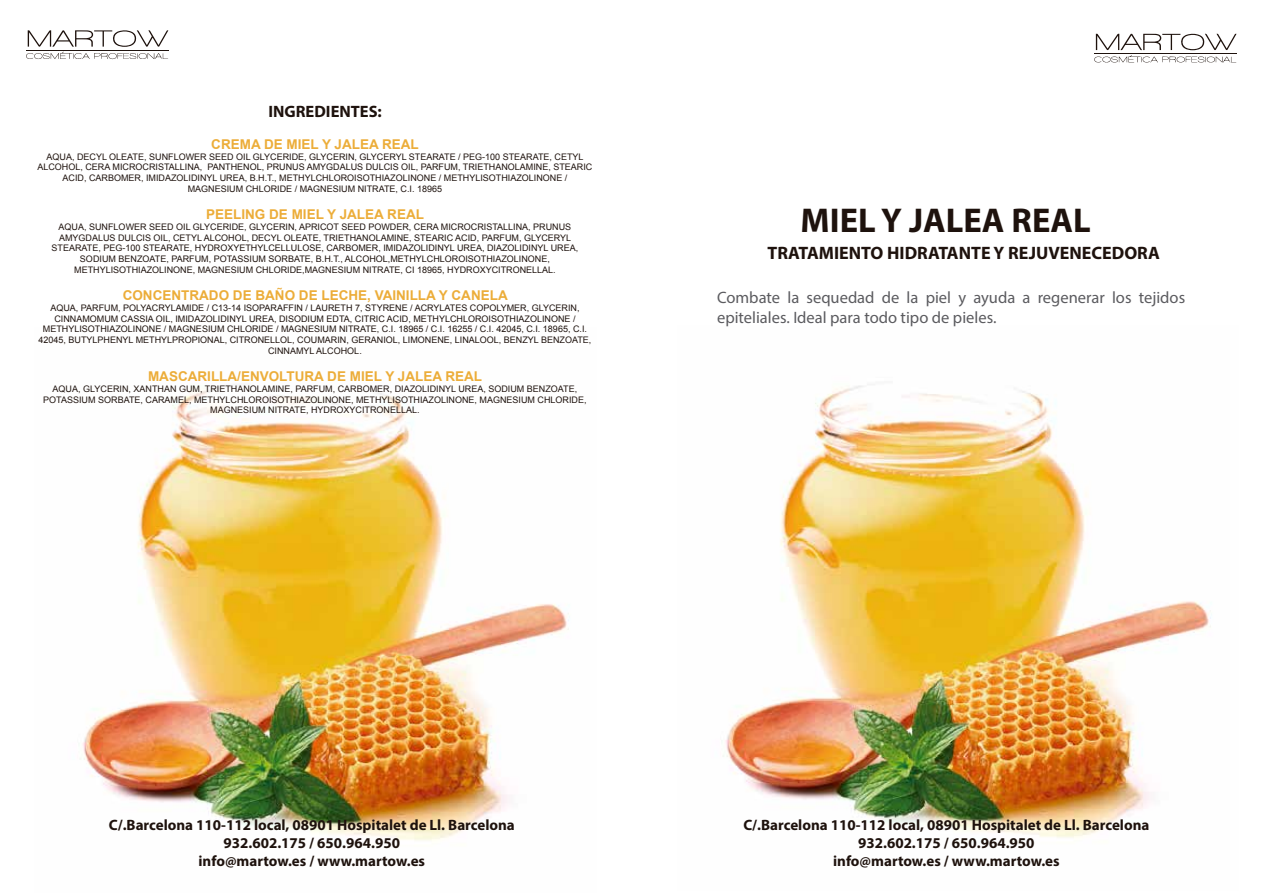
<style>
.page{position:relative;width:1263px;height:893px;background:#fff}
.page>*{position:absolute;margin:0;border:0;box-sizing:border-box;transform-origin:0 0}
.t1{font:700 34.5px "Myriad Pro";color:#1e120d}
.t2{font:700 18px "Myriad Pro";color:#1e120d}
.t3{font:16.5px/19.8px "Myriad Pro";color:#5b5b5f}
.t4{font:700 16.5px "Myriad Pro";color:#1e120d}
.t5{font:700 15px/18px "Myriad Pro";color:#1e120d;text-align:center}
.t6{font:700 13.5px "Arial";color:#ecad39}
.t7{font:9px/10.8px "Arial";color:#1e120d;text-align:center}
</style>
<div class="page">
<img style="left:80px;top:388px;width:490px;height:453px">
<img style="left:723px;top:385px;width:489px;height:453px">
<svg style="left:26px;top:30px;width:142px;height:29px"></svg>
<svg style="left:1094px;top:33px;width:142px;height:30px"></svg>
<h3 class="t4" style="left:269px;top:101px;width:115px">INGREDIENTES:</h3>
<h3 class="t6" style="left:211px;top:135px;width:209px">CREMA DE MIEL Y JALEA REAL</h3>
<p class="t7" style="left:37px;top:151px;width:556px">AQUA, DECYL OLEATE, SUNFLOWER SEED OIL GLYCERIDE, GLYCERIN, GLYCERYL STEARATE / PEG-100 STEARATE, CETYL ALCOHOL, CERA MICROCRISTALLINA, PANTHENOL, PRUNUS AMYGDALUS DULCIS OIL, PARFUM, TRIETHANOLAMINE, STEARIC ACID, CARBOMER, IMIDAZOLIDINYL UREA, B.H.T., METHYLCHLOROISOTHIAZOLINONE / METHYLISOTHIAZOLINONE / MAGNESIUM CHLORIDE / MAGNESIUM NITRATE, C.I. 18965</p>
<h3 class="t6" style="left:206px;top:205px;width:219px">PEELING DE MIEL Y JALEA REAL</h3>
<p class="t7" style="left:52px;top:221px;width:528px">AQUA, SUNFLOWER SEED OIL GLYCERIDE, GLYCERIN, APRICOT SEED POWDER, CERA MICROCRISTALLINA, PRUNUS AMYGDALUS DULCIS OIL, CETYL ALCOHOL, DECYL OLEATE, TRIETHANOLAMINE, STEARIC ACID, PARFUM, GLYCERYL STEARATE, PEG-100 STEARATE, HYDROXYETHYLCELLULOSE, CARBOMER, IMIDAZOLIDINYL UREA, DIAZOLIDINYL UREA, SODIUM BENZOATE, PARFUM, POTASSIUM SORBATE, B.H.T., ALCOHOL,METHYLCHLOROISOTHIAZOLINONE, METHYLISOTHIAZOLINONE, MAGNESIUM CHLORIDE,MAGNESIUM NITRATE, CI 18965, HYDROXYCITRONELLAL.</p>
<h3 class="t6" style="left:123px;top:286px;width:387px">CONCENTRADO DE BAÑO DE LECHE, VAINILLA Y CANELA</h3>
<p class="t7" style="left:39px;top:302px;width:554px">AQUA, PARFUM, POLYACRYLAMIDE / C13-14 ISOPARAFFIN / LAURETH 7, STYRENE / ACRYLATES COPOLYMER, GLYCERIN, CINNAMOMUM CASSIA OIL, IMIDAZOLIDINYL UREA, DISODIUM EDTA, CITRIC ACID, METHYLCHLOROISOTHIAZOLINONE / METHYLISOTHIAZOLINONE / MAGNESIUM CHLORIDE / MAGNESIUM NITRATE, C.I. 18965 / C.I. 16255 / C.I. 42045, C.I. 18965, C.I.<br>42045, BUTYLPHENYL METHYLPROPIONAL, CITRONELLOL, COUMARIN, GERANIOL, LIMONENE, LINALOOL, BENZYL BENZOATE, CINNAMYL ALCOHOL.</p>
<h3 class="t6" style="left:148px;top:367px;width:336px">MASCARILLA/ENVOLTURA DE MIEL Y JALEA REAL</h3>
<p class="t7" style="left:43px;top:383px;width:545px">AQUA, GLYCERIN, XANTHAN GUM, TRIETHANOLAMINE, PARFUM, CARBOMER, DIAZOLIDINYL UREA, SODIUM BENZOATE,<br>POTASSIUM SORBATE, CARAMEL, METHYLCHLOROISOTHIAZOLINONE, METHYLISOTHIAZOLINONE, MAGNESIUM CHLORIDE,<br>MAGNESIUM NITRATE, HYDROXYCITRONELLAL.</p>
<h1 class="t1" style="left:801px;top:198px;width:292px">MIEL Y JALEA REAL</h1>
<h2 class="t2" style="left:767px;top:241px;width:394px">TRATAMIENTO HIDRATANTE Y REJUVENECEDORA</h2>
<h3 class="t3" style="left:717px;top:287px;width:470px">Combate la sequedad de la piel y ayuda a regenerar los tejidos epiteliales. Ideal para todo tipo de pieles.</h3>
<h3 class="t5" style="left:109px;top:815px;width:408px">C/.Barcelona 110-112 local, 08901 Hospitalet de Ll. Barcelona<br>932.602.175 / 650.964.950<br>info@martow.es / www.martow.es</h3>
<h3 class="t5" style="left:743px;top:815px;width:408px">C/.Barcelona 110-112 local, 08901 Hospitalet de Ll. Barcelona<br>932.602.175 / 650.964.950<br>info@martow.es / www.martow.es</h3>
</div>
